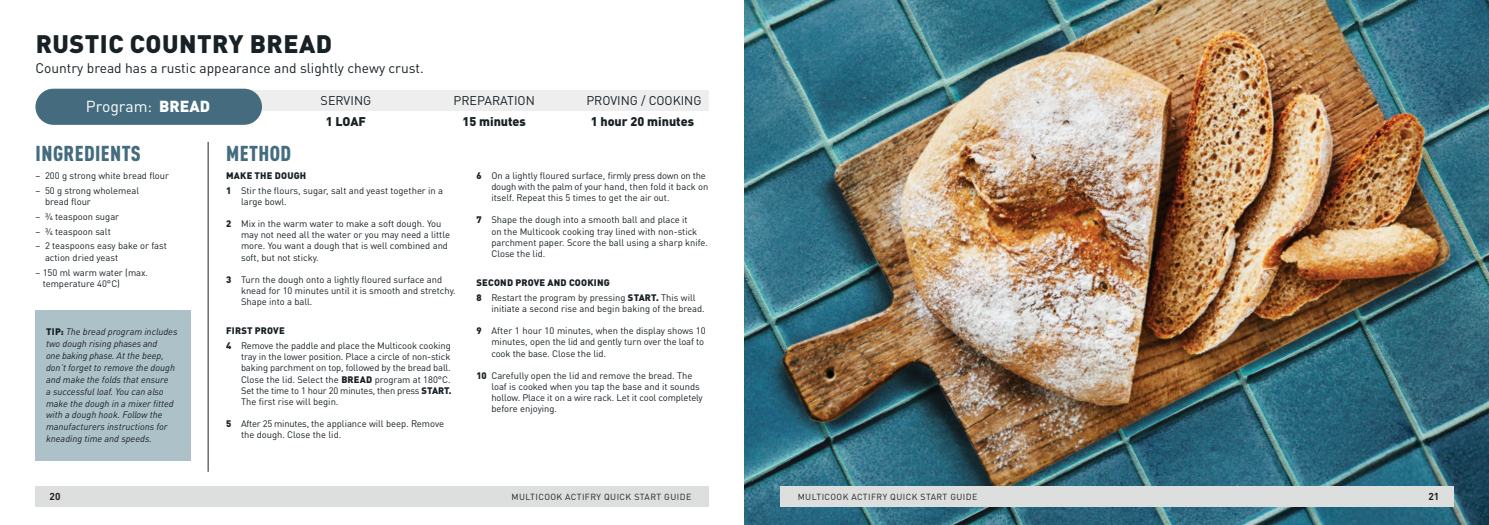
<style>
.page{position:relative;width:1489px;height:525px;background:#fff}
.page>*{position:absolute;margin:0;border:0;box-sizing:border-box;transform-origin:0 0}
.t1{font:900 25px "DIN Pro";letter-spacing:.02em;color:#182125}
.t2{font:900 condensed 21.25px "DIN Pro";letter-spacing:.02em;color:#446c7e}
.t3{font:15.75px "DIN Pro";color:#fff}
.t4{font:13.75px "DIN Pro";color:#182125}
.t5{font:12.5px "DIN Pro";color:#182125}
.t6{font:900 12.5px "DIN Pro";color:#182125}
.t7{font:700 10px "DIN Pro";color:#231f20}
.t8{font:9.38px/11.2px "DIN Pro";color:#182125}
.t9{font:italic 9.38px/11.9px "DIN Pro";color:#182125}
.t10{font:8.75px "DIN Pro";letter-spacing:.05em;color:#231f20}
.s1{font-weight:900}
.s2{font-weight:900;font-style:normal}
</style>
<div class="page">
<div style="left:35px;top:485px;width:674px;height:21px;background:#dddfdf"></div>
<img style="left:744px;top:0;width:744px;height:524px">
<div style="left:780px;top:485px;width:673px;height:21px;background:#dddfdf"></div>
<div style="left:69px;top:89px;width:640px;height:21px;background:#eeeeef"></div>
<hr style="left:208px;top:142px;width:1px;height:329px;background:#231f20">
<div style="left:35px;top:310px;width:155px;height:150px;background:#adc1c8"></div>
<div style="left:35px;top:89px;width:227px;height:36px;background:#446c7e;border-radius:18px"></div>
<h1 class="t1" style="left:36px;top:23px;width:298px">RUSTIC COUNTRY BREAD</h1>
<h3 class="t4" style="left:35px;top:57px;width:390px">Country bread has a rustic appearance and slightly chewy crust.</h3>
<h3 class="t3" style="left:86px;top:94px;width:126px">Program: <span class="s1">BREAD</span></h3>
<h3 class="t5" style="left:320px;top:90px;width:52px">SERVING</h3>
<h3 class="t6" style="left:326px;top:110px;width:42px">1 LOAF</h3>
<h3 class="t5" style="left:453px;top:90px;width:83px">PREPARATION</h3>
<h3 class="t6" style="left:462px;top:110px;width:65px">15 minutes</h3>
<h3 class="t5" style="left:586px;top:90px;width:117px">PROVING / COOKING</h3>
<h3 class="t6" style="left:590px;top:110px;width:105px">1 hour 20 minutes</h3>
<h2 class="t2" style="left:36px;top:136px;width:107px">INGREDIENTS</h2>
<p class="t8" style="left:35px;top:169px;width:135px">– 200 g strong white bread flour</p>
<p class="t8" style="left:45px;top:184px;width:96px;text-indent:-10px">– 50 g strong wholemeal bread flour</p>
<p class="t8" style="left:35px;top:210px;width:85px">– ¾ teaspoon sugar</p>
<p class="t8" style="left:35px;top:224px;width:77px">– ¾ teaspoon salt</p>
<p class="t8" style="left:45px;top:239px;width:123px;text-indent:-10px">– 2 teaspoons easy bake or fast action dried yeast</p>
<p class="t8" style="left:43px;top:265px;width:107px;text-indent:-7px">– 150 ml warm water (max. temperature 40°C)</p>
<p class="t9" style="left:46px;top:325px;width:133px"><span class="s2">TIP:</span> The bread program includes two dough rising phases and<br>one baking phase. At the beep, don’t forget to remove the dough and make the folds that ensure<br>a successful loaf. You can also make the dough in a mixer fitted with a dough hook. Follow the manufacturers instructions for kneading time and speeds.</p>
<h2 class="t2" style="left:226px;top:136px;width:66px">METHOD</h2>
<p class="t8" style="left:226px;top:167px;width:219px;line-height:14.8px"><span class="s1">MAKE THE DOUGH<br>1</span> Stir the flours, sugar, salt and yeast together in a</p>
<p class="t8" style="left:241px;top:195px;width:47px">large bowl.</p>
<p class="t8" style="left:241px;top:217px;width:210px;text-indent:-15px"><span class="s1">2</span> Mix in the warm water to make a soft dough. You may not need all the water or you may need a little more. You want a dough that is well combined and soft, but not sticky.</p>
<p class="t8" style="left:241px;top:272px;width:216px;text-indent:-15px"><span class="s1">3</span> Turn the dough onto a lightly floured surface and knead for 10 minutes until it is smooth and stretchy.<br>Shape into a ball.</p>
<p class="t8" style="left:226px;top:322px;width:226px;line-height:14.8px"><span class="s1">FIRST PROVE<br>4</span> Remove the paddle and place the Multicook cooking</p>
<p class="t8" style="left:241px;top:350px;width:212px">tray in the lower position. Place a circle of non-stick baking parchment on top, followed by the bread ball.<br>Close the lid. Select the <span class="s1">BREAD</span> program at 180°C.<br>Set the time to 1 hour 20 minutes, then press <span class="s1">START.<br></span>The first rise will begin.</p>
<p class="t8" style="left:241px;top:417px;width:204px;text-indent:-15px"><span class="s1">5</span> After 25 minutes, the appliance will beep. Remove the dough. Close the lid.</p>
<p class="t8" style="left:491px;top:169px;width:219px;text-indent:-15px"><span class="s1">6</span> On a lightly floured surface, firmly press down on the dough with the palm of your hand, then fold it back on itself. Repeat this 5 times to get the air out.</p>
<p class="t8" style="left:491px;top:213px;width:218px;text-indent:-15px"><span class="s1">7</span> Shape the dough into a smooth ball and place it<br>on the Multicook cooking tray lined with non-stick parchment paper. Score the ball using a sharp knife.<br>Close the lid.</p>
<p class="t8" style="left:476px;top:274px;width:221px;line-height:14.8px"><span class="s1">SECOND PROVE AND COOKING<br>8</span> Restart the program by pressing <span class="s1">START.</span> This will</p>
<p class="t8" style="left:491px;top:302px;width:215px">initiate a second rise and begin baking of the bread.</p>
<p class="t8" style="left:491px;top:324px;width:216px;text-indent:-15px"><span class="s1">9</span> After 1 hour 10 minutes, when the display shows 10 minutes, open the lid and gently turn over the loaf to cook the base. Close the lid.</p>
<p class="t8" style="left:491px;top:368px;width:213px;text-indent:-15px"><span class="s1">10</span> Carefully open the lid and remove the bread. The loaf is cooked when you tap the base and it sounds hollow. Place it on a wire rack. Let it cool completely before enjoying.</p>
<p class="t7" style="left:50px;top:487px;width:12px">20</p>
<p class="t10" style="left:511px;top:489px;width:181px">MULTICOOK ACTIFRY QUICK START GUIDE</p>
<p class="t10" style="left:797px;top:489px;width:181px">MULTICOOK ACTIFRY QUICK START GUIDE</p>
<p class="t7" style="left:1428px;top:487px;width:12px">21</p>
</div>
